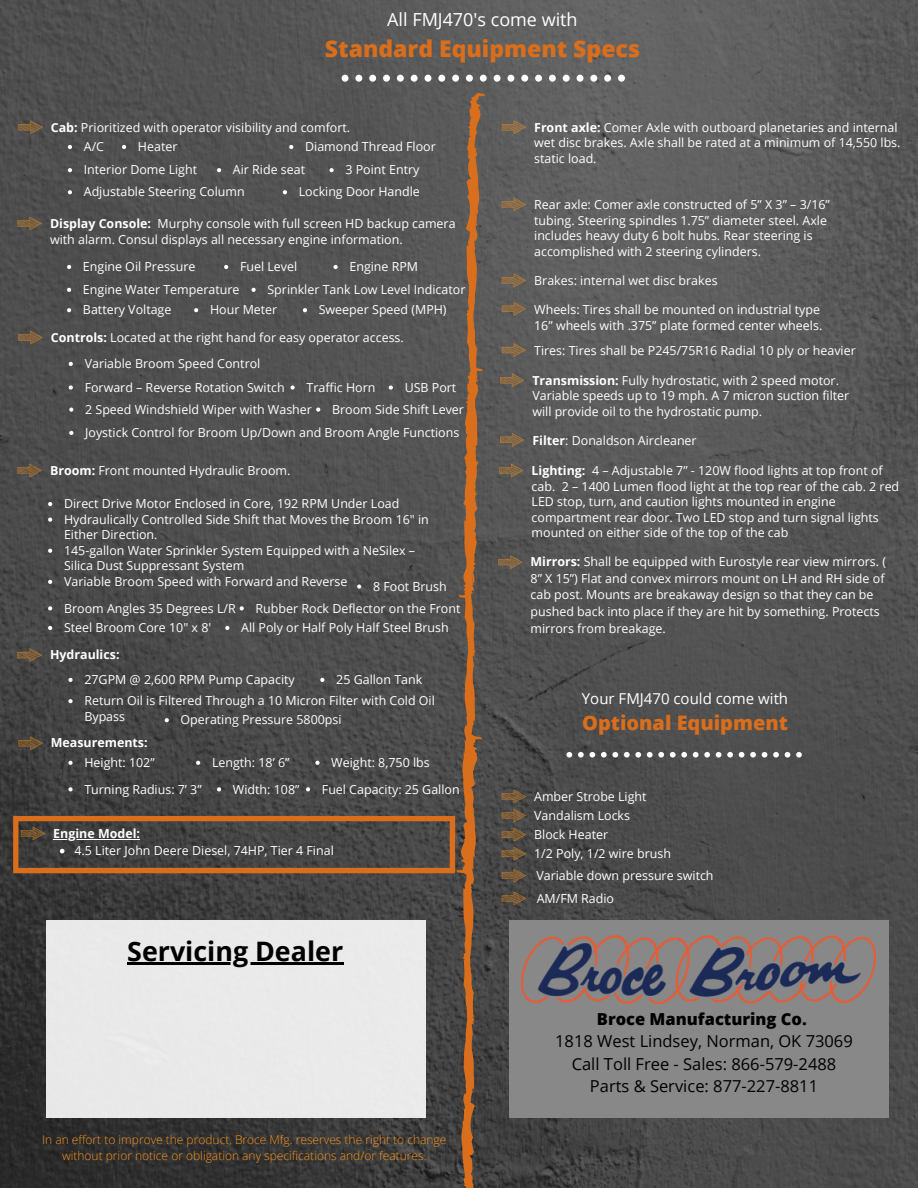
<style>
.page{position:relative;width:918px;height:1188px;background:#fff}
.page>*{position:absolute;margin:0;border:0;box-sizing:border-box;transform-origin:0 0}
.t1{font:700 26.85px "Open Sans";color:#000}
.t2{font:800 22.95px "Open Sans";color:#d96e1c}
.t3{font:800 19.95px "Open Sans";color:#d96e1c}
.t4{font:18px "Open Sans";color:#fff}
.t5{font:16.5px "Open Sans";color:#000}
.t6{font:800 16.5px "Open Sans";color:#000}
.t7{font:15px "Open Sans";color:#fff}
.t8{font:12.45px/15.6px "Open Sans";color:#fff}
.t9{font:700 12.45px "Open Sans";color:#fff}
.t10{font:300 12px/16px "Open Sans";color:#f7941e;text-align:center}
.s1{font-weight:700}
</style>
<div class="page">
<img style="left:0;top:0;width:918px;height:1188px">
<svg style="left:567px;top:752px;width:235px;height:6px"></svg>
<svg style="left:499px;top:464px;width:24px;height:13px"></svg>
<svg style="left:502px;top:847px;width:24px;height:13px"></svg>
<svg style="left:500px;top:433px;width:24px;height:14px"></svg>
<svg style="left:498px;top:555px;width:24px;height:14px"></svg>
<svg style="left:502px;top:120px;width:24px;height:14px"></svg>
<svg style="left:502px;top:198px;width:24px;height:13px"></svg>
<svg style="left:502px;top:790px;width:24px;height:13px"></svg>
<svg style="left:502px;top:828px;width:24px;height:13px"></svg>
<svg style="left:502px;top:809px;width:24px;height:13px"></svg>
<svg style="left:500px;top:374px;width:24px;height:13px"></svg>
<svg style="left:502px;top:274px;width:24px;height:13px"></svg>
<svg style="left:502px;top:302px;width:24px;height:14px"></svg>
<svg style="left:502px;top:343px;width:24px;height:14px"></svg>
<div style="left:509px;top:920px;width:379px;height:198px;background:#888"></div>
<img style="left:522px;top:936px;width:353px;height:67px">
<svg style="left:342px;top:75px;width:283px;height:7px"></svg>
<svg style="left:13px;top:92px;width:472px;height:1096px;background:#65625f"></svg>
<svg style="left:502px;top:869px;width:24px;height:13px"></svg>
<svg style="left:502px;top:892px;width:24px;height:13px"></svg>
<p class="t4" style="left:387px;top:7px;width:192px">All FMJ470's come with</p>
<p class="t2" style="left:325px;top:32px;width:317px">Standard Equipment Specs</p>
<p class="t8" style="left:51px;top:119px;width:301px"><span class="s1">Cab:</span> Prioritized with operator visibility and comfort.</p>
<p class="t8" style="left:305px;top:139px;width:132px">Diamond Thread Floor</p>
<p class="t8" style="left:345px;top:162px;width:76px">3 Point Entry</p>
<p class="t8" style="left:84px;top:139px;width:22px">A/C</p>
<p class="t8" style="left:138px;top:139px;width:41px">Heater</p>
<p class="t8" style="left:84px;top:162px;width:115px">Interior Dome Light</p>
<p class="t8" style="left:233px;top:162px;width:74px">Air Ride seat</p>
<p class="t8" style="left:84px;top:184px;width:162px">Adjustable Steering Column</p>
<p class="t8" style="left:299px;top:184px;width:123px">Locking Door Handle</p>
<p class="t8" style="left:50px;top:215px;width:407px"><span class="s1">Display Console:</span> Murphy console with full screen HD backup camera with alarm. Consul displays all necessary engine information.</p>
<p class="t8" style="left:83px;top:259px;width:114px">Engine Oil Pressure</p>
<p class="t8" style="left:83px;top:281px;width:158px">Engine Water Temperature</p>
<p class="t8" style="left:240px;top:259px;width:59px">Fuel Level</p>
<p class="t8" style="left:267px;top:281px;width:199px">Sprinkler Tank Low Level Indicator</p>
<p class="t8" style="left:349px;top:259px;width:70px">Engine RPM</p>
<p class="t8" style="left:319px;top:302px;width:129px">Sweeper Speed (MPH)</p>
<p class="t8" style="left:83px;top:302px;width:90px">Battery Voltage</p>
<p class="t8" style="left:210px;top:302px;width:69px">Hour Meter</p>
<p class="t8" style="left:51px;top:330px;width:355px"><span class="s1">Controls:</span> Located at the right hand for easy operator access.</p>
<p class="t8" style="left:85px;top:355px;width:177px">Variable Broom Speed Control</p>
<p class="t8" style="left:85px;top:379px;width:202px">Forward – Reverse Rotation Switch</p>
<p class="t8" style="left:307px;top:379px;width:70px">Traffic Horn</p>
<p class="t8" style="left:405px;top:379px;width:53px">USB Port</p>
<p class="t8" style="left:85px;top:401px;width:228px">2 Speed Windshield Wiper with Washer</p>
<p class="t8" style="left:85px;top:424px;width:376px">Joystick Control for Broom Up/Down and Broom Angle Functions</p>
<p class="t8" style="left:332px;top:401px;width:133px">Broom Side Shift Lever</p>
<p class="t8" style="left:50px;top:463px;width:242px"><span class="s1">Broom:</span> Front mounted Hydraulic Broom.</p>
<p class="t8" style="left:64px;top:496px;width:337px">Direct Drive Motor Enclosed in Core, 192 RPM Under Load</p>
<p class="t8" style="left:64px;top:511px;width:366px">Hydraulically Controlled Side Shift that Moves the Broom 16" in<br>Either Direction.</p>
<p class="t8" style="left:64px;top:542px;width:353px">145-gallon Water Sprinkler System Equipped with a NeSilex –<br>Silica Dust Suppressant System</p>
<p class="t8" style="left:64px;top:573px;width:285px">Variable Broom Speed with Forward and Reverse</p>
<p class="t8" style="left:373px;top:578px;width:75px">8 Foot Brush</p>
<p class="t8" style="left:64px;top:600px;width:173px">Broom Angles 35 Degrees L/R</p>
<p class="t8" style="left:256px;top:600px;width:206px">Rubber Rock Deflector on the Front</p>
<p class="t8" style="left:64px;top:619px;width:149px">Steel Broom Core 10" x 8'</p>
<p class="t8" style="left:241px;top:619px;width:209px">All Poly or Half Poly Half Steel Brush</p>
<p class="t9" style="left:50px;top:646px;width:71px">Hydraulics:</p>
<p class="t8" style="left:336px;top:671px;width:88px">25 Gallon Tank</p>
<p class="t8" style="left:84px;top:693px;width:352px">Return Oil is Filtered Through a 10 Micron Filter with Cold Oil<br>Bypass</p>
<p class="t8" style="left:84px;top:671px;width:212px">27GPM @ 2,600 RPM Pump Capacity</p>
<p class="t8" style="left:181px;top:712px;width:162px">Operating Pressure 5800psi</p>
<p class="t9" style="left:51px;top:734px;width:98px">Measurements:</p>
<p class="t8" style="left:84px;top:754px;width:72px">Height: 102”</p>
<p class="t8" style="left:331px;top:754px;width:100px">Weight: 8,750 lbs</p>
<p class="t8" style="left:84px;top:781px;width:119px">Turning Radius: 7’ 3”</p>
<p class="t8" style="left:233px;top:781px;width:68px">Width: 108”</p>
<p class="t8" style="left:212px;top:754px;width:79px">Length: 18’ 6”</p>
<p class="t8" style="left:322px;top:781px;width:139px">Fuel Capacity: 25 Gallon</p>
<p class="t9" style="left:53px;top:825px;width:88px">Engine Model:</p>
<p class="t8" style="left:74px;top:843px;width:261px">4.5 Liter John Deere Diesel, 74HP, Tier 4 Final</p>
<p class="t1" style="left:127px;top:932px;width:217px">Servicing Dealer</p>
<p class="t10" style="left:42px;top:1132px;width:406px">In an effort to improve the product, Broce Mfg. reserves the right to change without prior notice or obligation any specifications and/or features.</p>
<p class="t8" style="left:534px;top:119px;width:368px"><span class="s1">Front axle:</span> Comer Axle with outboard planetaries and internal wet disc brakes. Axle shall be rated at a minimum of 14,550 lbs. static load.</p>
<p class="t8" style="left:534px;top:196px;width:297px">Rear axle: Comer axle constructed of 5” X 3” – 3/16” tubing. Steering spindles 1.75” diameter steel. Axle includes heavy duty 6 bolt hubs. Rear steering is accomplished with 2 steering cylinders.</p>
<p class="t8" style="left:534px;top:272px;width:185px">Brakes: internal wet disc brakes</p>
<p class="t8" style="left:534px;top:300px;width:290px;line-height:16.8px">Wheels: Tires shall be mounted on industrial type<br>16” wheels with .375” plate formed center wheels.</p>
<p class="t8" style="left:534px;top:342px;width:323px">Tires: Tires shall be P245/75R16 Radial 10 ply or heavier</p>
<p class="t8" style="left:532px;top:372px;width:318px"><span class="s1">Transmission:</span> Fully hydrostatic, with 2 speed motor.<br>Variable speeds up to 19 mph. A 7 micron suction filter will provide oil to the hydrostatic pump.</p>
<p class="t8" style="left:532px;top:432px;width:166px"><span class="s1">Filter</span>: Donaldson Aircleaner</p>
<p class="t8" style="left:532px;top:462px;width:369px"><span class="s1">Lighting:</span> 4 – Adjustable 7” - 120W flood lights at top front of cab. 2 – 1400 Lumen flood light at the top rear of the cab. 2 red LED stop, turn, and caution lights mounted in engine compartment rear door. Two LED stop and turn signal lights mounted on either side of the top of the cab</p>
<p class="t8" style="left:531px;top:553px;width:357px;line-height:16.6px"><span class="s1">Mirrors:</span> Shall be equipped with Eurostyle rear view mirrors. ( 8” X 15”) Flat and convex mirrors mount on LH and RH side of cab post. Mounts are breakaway design so that they can be pushed back into place if they are hit by something. Protects mirrors from breakage.</p>
<p class="t7" style="left:582px;top:688px;width:208px">Your FMJ470 could come with</p>
<p class="t3" style="left:582px;top:709px;width:207px">Optional Equipment</p>
<p class="t8" style="left:534px;top:789px;width:114px">Amber Strobe Light</p>
<p class="t8" style="left:534px;top:827px;width:75px">Block Heater</p>
<p class="t8" style="left:534px;top:808px;width:97px">Vandalism Locks</p>
<p class="t8" style="left:534px;top:845px;width:138px">1/2 Poly, 1/2 wire brush</p>
<p class="t8" style="left:536px;top:867px;width:179px">Variable down pressure switch</p>
<p class="t8" style="left:537px;top:891px;width:79px">AM/FM Radio</p>
<p class="t6" style="left:597px;top:1007px;width:212px">Broce Manufacturing Co.</p>
<p class="t5" style="left:555px;top:1030px;width:299px">1818 West Lindsey, Norman, OK 73069</p>
<p class="t5" style="left:572px;top:1052px;width:266px">Call Toll Free - Sales: 866-579-2488</p>
<p class="t5" style="left:590px;top:1075px;width:230px">Parts &amp; Service: 877-227-8811</p>
</div>
